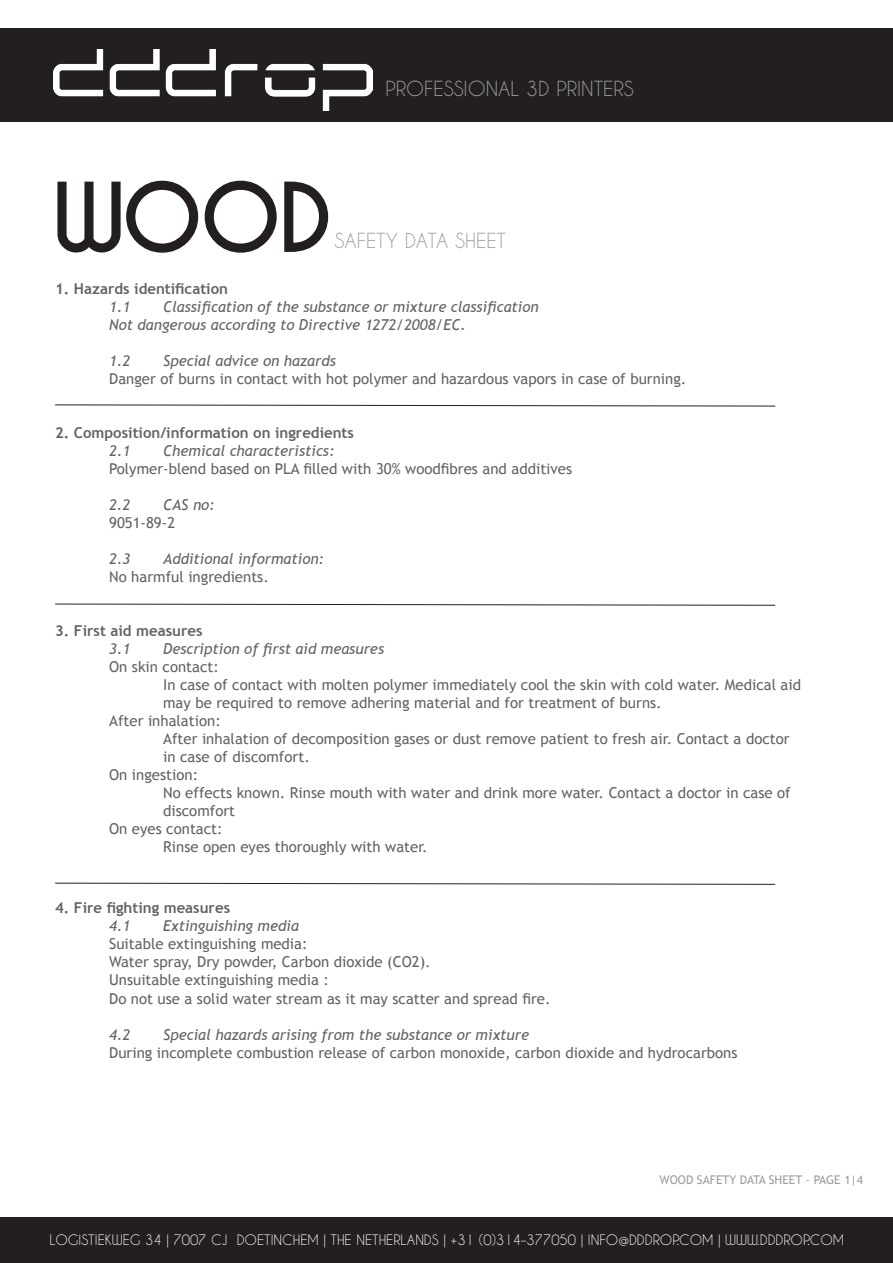
<style>
.page{position:relative;width:893px;height:1263px;background:#fff}
.page>*{position:absolute;margin:0;border:0;box-sizing:border-box;transform-origin:0 0}
.t1{font:700 90px "Caviar Dreams";color:#231f20}
.t2{font:19.5px "Caviar Dreams";color:#9c9f9e}
.t3{font:15px/18px "Trebuchet MS";color:#636366}
.t4{font:italic 15px/18px "Trebuchet MS";color:#636366}
.t5{font:700 15px "Trebuchet MS";color:#636366}
.t6{font:13.5px "Caviar Dreams";color:#fff}
.t7{font:12px "Trebuchet MS";color:#9c9f9e}
</style>
<div class="page">
<div style="left:0;top:28px;width:893px;height:94px;background:#231f20"></div>
<img style="left:53px;top:50px;width:319px;height:60px">
<div style="left:0;top:1217px;width:893px;height:46px;background:#231f20"></div>
<svg style="left:55px;top:604px;width:721px;height:2px"></svg>
<svg style="left:55px;top:404px;width:721px;height:2px"></svg>
<svg style="left:55px;top:883px;width:721px;height:2px"></svg>
<h2 class="t2" style="left:385px;top:77px;width:250px">PROFESSIONAL 3D PRINTERS</h2>
<h1 class="t1" style="left:52px;top:164px;width:282px">WOOD</h1>
<h2 class="t2" style="left:334px;top:229px;width:173px">SAFETY DATA SHEET</h2>
<p class="t5" style="left:55px;top:279px;width:174px">1. Hazards identification</p>
<p class="t4" style="left:109px;top:298px;width:23px">1.1</p>
<p class="t4" style="left:109px;top:298px;width:431px;text-indent:54px">Classification of the substance or mixture classification<br>Not dangerous according to Directive 1272/2008/EC.</p>
<p class="t4" style="left:109px;top:352px;width:23px">1.2</p>
<p class="t4" style="left:163px;top:352px;width:174px">Special advice on hazards</p>
<p class="t3" style="left:109px;top:370px;width:579px">Danger of burns in contact with hot polymer and hazardous vapors in case of burning.</p>
<p class="t5" style="left:55px;top:423px;width:300px">2. Composition/information on ingredients</p>
<p class="t4" style="left:109px;top:442px;width:23px">2.1</p>
<p class="t4" style="left:163px;top:442px;width:173px">Chemical characteristics:</p>
<p class="t3" style="left:109px;top:460px;width:464px">Polymer-blend based on PLA filled with 30% woodfibres and additives</p>
<p class="t4" style="left:109px;top:496px;width:23px">2.2</p>
<p class="t4" style="left:163px;top:496px;width:53px">CAS no:</p>
<p class="t3" style="left:109px;top:514px;width:68px">9051-89-2</p>
<p class="t4" style="left:109px;top:550px;width:23px">2.3</p>
<p class="t4" style="left:163px;top:550px;width:162px">Additional information:</p>
<p class="t3" style="left:109px;top:568px;width:161px">No harmful ingredients.</p>
<p class="t5" style="left:55px;top:621px;width:149px">3. First aid measures</p>
<p class="t4" style="left:109px;top:640px;width:23px">3.1</p>
<p class="t4" style="left:163px;top:640px;width:222px">Description of first aid measures</p>
<p class="t3" style="left:109px;top:658px;width:111px">On skin contact:</p>
<p class="t3" style="left:163px;top:676px;width:639px">In case of contact with molten polymer immediately cool the skin with cold water. Medical aid</p>
<p class="t3" style="left:163px;top:694px;width:500px">may be required to remove adhering material and for treatment of burns.</p>
<p class="t3" style="left:109px;top:712px;width:113px">After inhalation:</p>
<p class="t3" style="left:163px;top:730px;width:628px">After inhalation of decomposition gases or dust remove patient to fresh air. Contact a doctor</p>
<p class="t3" style="left:163px;top:748px;width:148px">in case of discomfort.</p>
<p class="t3" style="left:109px;top:766px;width:91px">On ingestion:</p>
<p class="t3" style="left:163px;top:784px;width:629px">No effects known. Rinse mouth with water and drink more water. Contact a doctor in case of</p>
<p class="t3" style="left:163px;top:802px;width:74px">discomfort</p>
<p class="t3" style="left:109px;top:820px;width:115px">On eyes contact:</p>
<p class="t3" style="left:163px;top:838px;width:266px">Rinse open eyes thoroughly with water.</p>
<p class="t5" style="left:55px;top:899px;width:176px">4. Fire fighting measures</p>
<p class="t4" style="left:109px;top:917px;width:23px">4.1</p>
<p class="t4" style="left:163px;top:917px;width:137px">Extinguishing media</p>
<p class="t3" style="left:109px;top:935px;width:443px">Suitable extinguishing media:<br>Water spray, Dry powder, Carbon dioxide (CO2).<br>Unsuitable extinguishing media :<br>Do not use a solid water stream as it may scatter and spread fire.</p>
<p class="t4" style="left:109px;top:1025px;width:23px">4.2</p>
<p class="t4" style="left:163px;top:1025px;width:367px">Special hazards arising from the substance or mixture</p>
<p class="t3" style="left:109px;top:1043px;width:630px">During incomplete combustion release of carbon monoxide, carbon dioxide and hydrocarbons</p>
<p class="t7" style="left:660px;top:1172px;width:205px">WOOD SAFETY DATA SHEET - PAGE 1|4</p>
<p class="t6" style="left:50px;top:1232px;width:796px">LOGISTIEKWEG 34 | 7007 CJ DOETINCHEM | THE NETHERLANDS | +31 (0)314–377050 | INFO@DDDROP.COM | WWW.DDDROP.COM</p>
</div>
